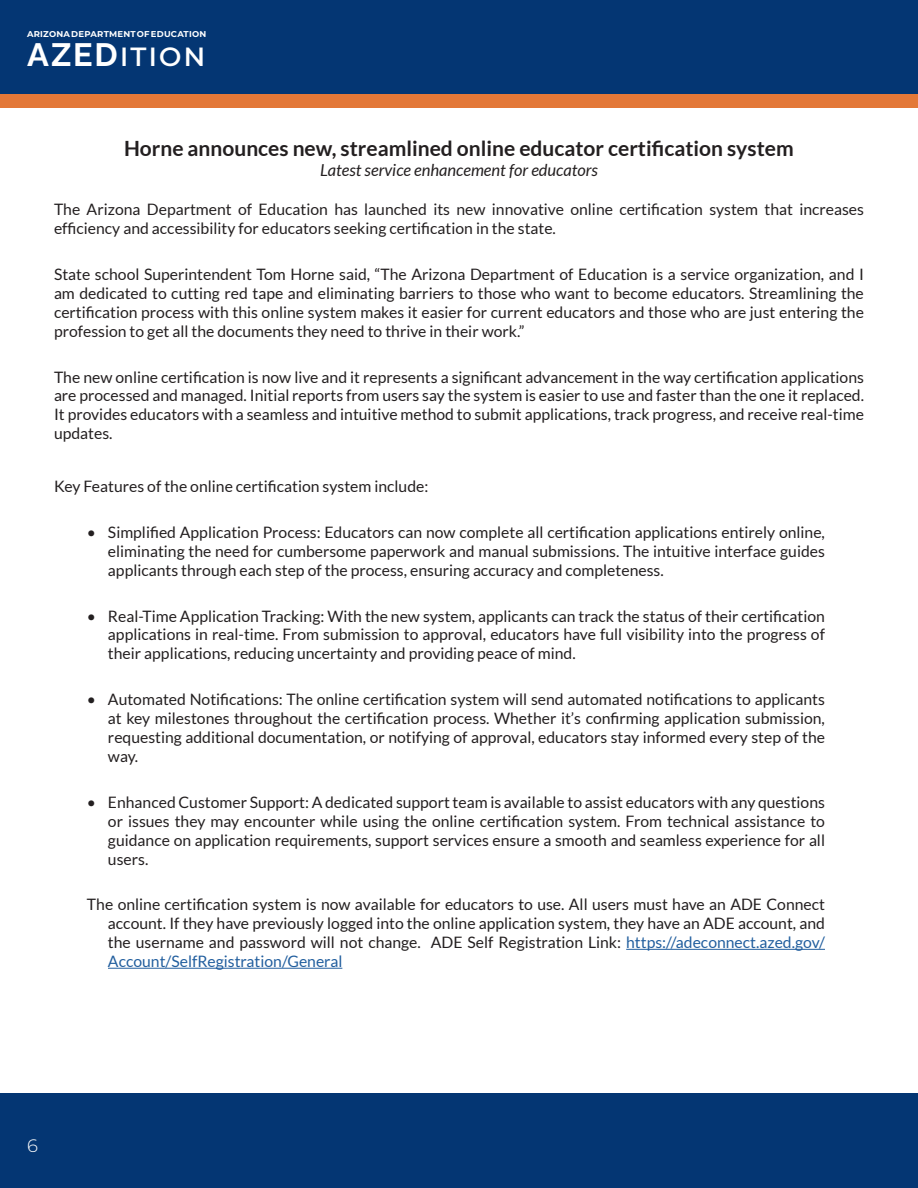
<style>
.page{position:relative;width:918px;height:1188px;background:#fff}
.page>*{position:absolute;margin:0;border:0;box-sizing:border-box;transform-origin:0 0}
.t1{font:500 32.55px "Montserrat";letter-spacing:.045em;color:#fff}
.t2{font:700 21px "Lato";color:#231f20}
.t3{font:300 18px "Montserrat";color:#fff}
.t4{font:italic 16.5px "Lato";color:#231f20}
.t5{font:15.75px/18.9px "Lato";color:#231f20;text-align:justify}
.t6{font:700 8.55px "Montserrat";letter-spacing:.025em;color:#fff}
.s1{font-family:"Raleway";font-weight:700}
.s2{color:#215e9e}
</style>
<div class="page">
<div style="left:0;top:1094px;width:918px;height:94px;background:#043673"></div>
<div style="left:0;top:0;width:918px;height:94px;background:#043673"></div>
<div style="left:0;top:94px;width:918px;height:14px;background:#e37838"></div>
<hr style="left:626px;top:949px;width:199px;height:1px;background:#215e9e">
<hr style="left:108px;top:968px;width:234px;height:1px;background:#215e9e">
<p class="t6" style="left:27px;top:28px;width:181px">ARIZONA DEPARTMENT OF EDUCATION</p>
<h1 class="t1" style="left:27px;top:32px;width:180px"><span class="s1">AZED</span>ition</h1>
<h2 class="t2" style="left:124px;top:137px;width:671px">Horne announces new, streamlined online educator certification system</h2>
<p class="t4" style="left:320px;top:161px;width:279px">Latest service enhancement for educators</p>
<p class="t5" style="left:54px;top:200px;width:812px">The Arizona Department of Education has launched its new innovative online certification system that increases efficiency and accessibility for educators seeking certification in the state.</p>
<p class="t5" style="left:54px;top:265px;width:812px">State school Superintendent Tom Horne said, “The Arizona Department of Education is a service organization, and I am dedicated to cutting red tape and eliminating barriers to those who want to become educators. Streamlining the certification process with this online system makes it easier for current educators and those who are just entering the profession to get all the documents they need to thrive in their work.”</p>
<p class="t5" style="left:54px;top:367px;width:812px">The new online certification is now live and it represents a significant advancement in the way certification applications are processed and managed. Initial reports from users say the system is easier to use and faster than the one it replaced.<br>It provides educators with a seamless and intuitive method to submit applications, track progress, and receive real-time updates.</p>
<p class="t5" style="left:54px;top:477px;width:376px">Key Features of the online certification system include:</p>
<p class="t5" style="left:108px;top:523px;width:719px;text-indent:-21px">• Simplified Application Process: Educators can now complete all certification applications entirely online, eliminating the need for cumbersome paperwork and manual submissions. The intuitive interface guides applicants through each step of the process, ensuring accuracy and completeness.</p>
<p class="t5" style="left:108px;top:606px;width:719px;text-indent:-21px">• Real-Time Application Tracking: With the new system, applicants can track the status of their certification applications in real-time. From submission to approval, educators have full visibility into the progress of their applications, reducing uncertainty and providing peace of mind.</p>
<p class="t5" style="left:108px;top:690px;width:719px;text-indent:-21px">• Automated Notifications: The online certification system will send automated notifications to applicants at key milestones throughout the certification process. Whether it’s confirming application submission, requesting additional documentation, or notifying of approval, educators stay informed every step of the way.</p>
<p class="t5" style="left:108px;top:793px;width:719px;text-indent:-21px">• Enhanced Customer Support: A dedicated support team is available to assist educators with any questions or issues they may encounter while using the online certification system. From technical assistance to guidance on application requirements, support services ensure a smooth and seamless experience for all users.</p>
<p class="t5" style="left:108px;top:895px;width:719px;text-indent:-21px">The online certification system is now available for educators to use. All users must have an ADE Connect account. If they have previously logged into the online application system, they have an ADE account, and the username and password will not change. ADE Self Registration Link: <span class="s2">https://adeconnect.azed.gov/ Account/SelfRegistration/General</span></p>
<p class="t3" style="left:27px;top:1134px;width:12px">6</p>
</div>
